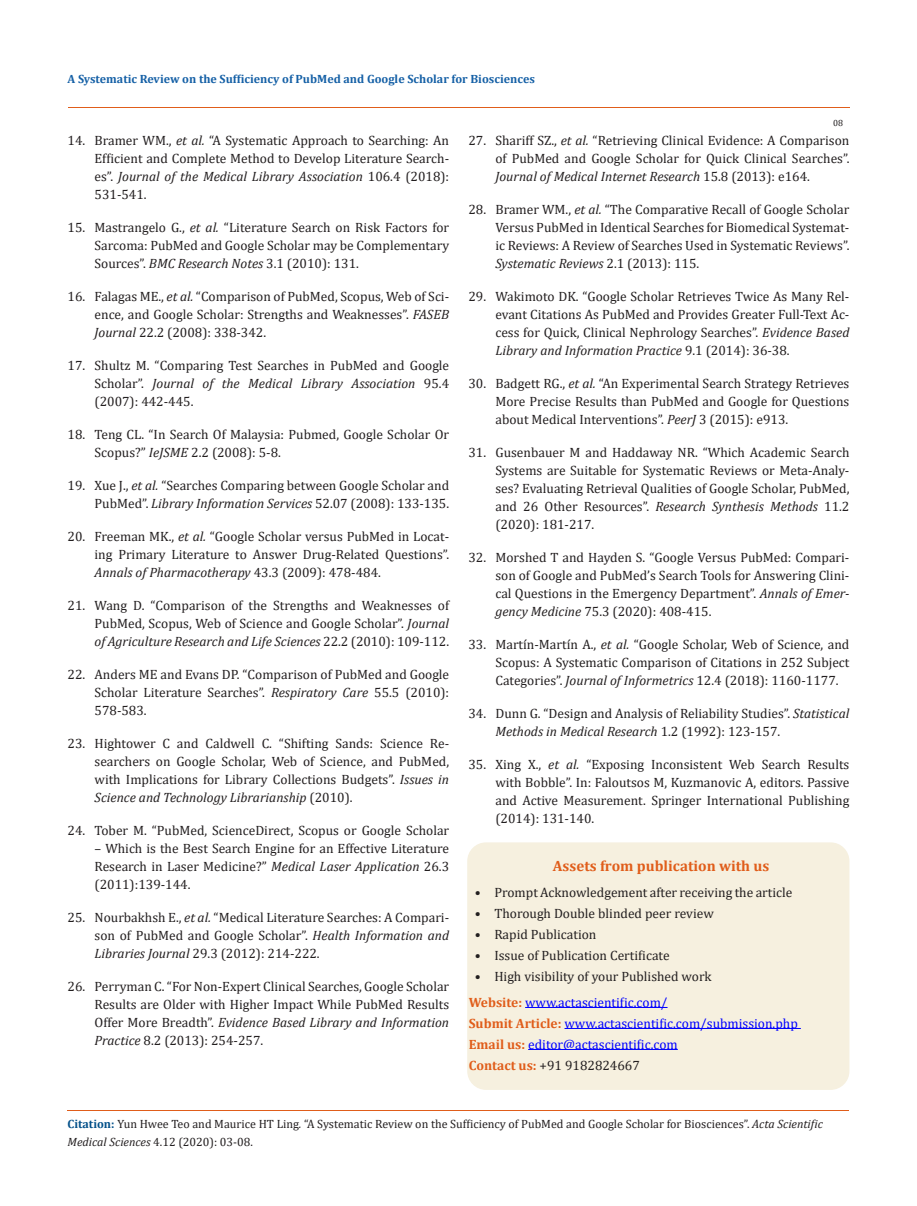
<style>
.page{position:relative;width:917px;height:1206px;background:#fff}
.page>*{position:absolute;margin:0;border:0;box-sizing:border-box;transform-origin:0 0}
.t1{font:700 15px "Cambria";color:#e05d1a}
.t2{font:13.5px/18px "Cambria";color:#231f20;text-align:justify}
.t3{font:13.5px "Cambria";color:#00f}
.t4{font:12px/18px "Cambria";color:#231f20}
.t5{font:700 12px "Cambria";color:#1560a6}
.t6{font:9px "Cambria";color:#231f20}
.s1{font-style:italic}
.s2{font-weight:700;color:#e05d1a}
.s3{font-weight:700;color:#035089}
</style>
<div class="page">
<hr style="left:68px;top:1111px;width:781px;height:1px;background:#e05d1a">
<div style="left:468px;top:843px;width:380px;height:246px;background:#f6f0df;border-radius:18px"></div>
<div style="left:467px;top:842px;width:382px;height:248px;border:2px solid #f6f0df;border-radius:18px"></div>
<hr style="left:525px;top:1007px;width:142px;height:1px;background:#00f">
<hr style="left:564px;top:1028px;width:236px;height:1px;background:#00f">
<hr style="left:528px;top:1049px;width:149px;height:1px;background:#00f">
<hr style="left:68px;top:108px;width:781px;height:1px;background:#e05d1a">
<p class="t5" style="left:68px;top:70px;width:469px">A Systematic Review on the Sufficiency of PubMed and Google Scholar for Biosciences</p>
<p class="t6" style="left:833px;top:118px;width:11px">08</p>
<p class="t2" style="left:94px;top:132px;width:356px;text-indent:-27px">14. Bramer WM., <span class="s1">et al.</span> “A Systematic Approach to Searching: An Efficient and Complete Method to Develop Literature Search&shy;es”. <span class="s1">Journal of the Medical Library Association</span> 106.4 (2018):<br>531-541.</p>
<p class="t2" style="left:94px;top:219px;width:356px;text-indent:-27px">15. Mastrangelo G., <span class="s1">et al.</span> “Literature Search on Risk Factors for Sarcoma: PubMed and Google Scholar may be Complementary Sources”. <span class="s1">BMC Research Notes</span> 3.1 (2010): 131.</p>
<p class="t2" style="left:94px;top:288px;width:356px;text-indent:-27px">16. Falagas ME., <span class="s1">et al.</span> “Comparison of PubMed, Scopus, Web of Sci&shy;ence, and Google Scholar: Strengths and Weaknesses”. <span class="s1">FASEB Journal</span> 22.2 (2008): 338-342.</p>
<p class="t2" style="left:94px;top:357px;width:356px;text-indent:-27px">17. Shultz M. “Comparing Test Searches in PubMed and Google Scholar”. <span class="s1">Journal of the Medical Library Association</span> 95.4 (2007): 442-445.</p>
<p class="t2" style="left:94px;top:426px;width:356px;text-indent:-27px">18. Teng CL. “In Search Of Malaysia: Pubmed, Google Scholar Or<br>Scopus?” <span class="s1">IeJSME</span> 2.2 (2008): 5-8.</p>
<p class="t2" style="left:68px;top:477px;width:383px;text-align:right">19. Xue J., <span class="s1">et al.</span> “Searches Comparing between Google Scholar and<br>PubMed”. <span class="s1">Library Information Services</span> 52.07 (2008): 133-135.</p>
<p class="t2" style="left:94px;top:528px;width:356px;text-indent:-27px">20. Freeman MK., <span class="s1">et al.</span> “Google Scholar versus PubMed in Locat&shy;ing Primary Literature to Answer Drug-Related Questions”.<br><span class="s1">Annals of Pharmacotherapy</span> 43.3 (2009): 478-484.</p>
<p class="t2" style="left:94px;top:597px;width:356px;text-indent:-27px">21. Wang D. “Comparison of the Strengths and Weaknesses of PubMed, Scopus, Web of Science and Google Scholar”. <span class="s1">Journal of Agriculture Research and Life Sciences</span> 22.2 (2010): 109-112.</p>
<p class="t2" style="left:94px;top:666px;width:356px;text-indent:-27px">22. Anders ME and Evans DP. “Comparison of PubMed and Google Scholar Literature Searches”. <span class="s1">Respiratory Care</span> 55.5 (2010):<br>578-583.</p>
<p class="t2" style="left:94px;top:735px;width:356px;text-indent:-27px">23. Hightower C and Caldwell C. “Shifting Sands: Science Re&shy;searchers on Google Scholar, Web of Science, and PubMed, with Implications for Library Collections Budgets”. <span class="s1">Issues in Science and Technology Librarianship</span> (2010).</p>
<p class="t2" style="left:68px;top:822px;width:383px">24. Tober M. “PubMed, ScienceDirect, Scopus or Google Scholar</p>
<p class="t2" style="left:94px;top:840px;width:356px">– Which is the Best Search Engine for an Effective Literature Research in Laser Medicine?” <span class="s1">Medical Laser Application</span> 26.3 (2011):139-144.</p>
<p class="t2" style="left:94px;top:909px;width:356px;text-indent:-27px">25. Nourbakhsh E., <span class="s1">et al.</span> “Medical Literature Searches: A Compari&shy;son of PubMed and Google Scholar”. <span class="s1">Health Information and Libraries Journal</span> 29.3 (2012): 214-222.</p>
<p class="t2" style="left:94px;top:978px;width:356px;text-indent:-27px">26. Perryman C. “For Non-Expert Clinical Searches, Google Scholar Results are Older with Higher Impact While PubMed Results Offer More Breadth”. <span class="s1">Evidence Based Library and Information Practice</span> 8.2 (2013): 254-257.</p>
<p class="t2" style="left:495px;top:132px;width:355px;text-indent:-27px">27. Shariff SZ., <span class="s1">et al.</span> “Retrieving Clinical Evidence: A Comparison of PubMed and Google Scholar for Quick Clinical Searches”.<br><span class="s1">Journal of Medical Internet Research</span> 15.8 (2013): e164.</p>
<p class="t2" style="left:495px;top:201px;width:355px;text-indent:-27px">28. Bramer WM., <span class="s1">et al.</span> “The Comparative Recall of Google Scholar Versus PubMed in Identical Searches for Biomedical Systemat&shy;ic Reviews: A Review of Searches Used in Systematic Reviews”.<br><span class="s1">Systematic Reviews</span> 2.1 (2013): 115.</p>
<p class="t2" style="left:495px;top:288px;width:355px;text-indent:-27px">29. Wakimoto DK. “Google Scholar Retrieves Twice As Many Rel&shy;evant Citations As PubMed and Provides Greater Full-Text Ac&shy;cess for Quick, Clinical Nephrology Searches”. <span class="s1">Evidence Based Library and Information Practice</span> 9.1 (2014): 36-38.</p>
<p class="t2" style="left:495px;top:375px;width:355px;text-indent:-27px">30. Badgett RG., <span class="s1">et al.</span> “An Experimental Search Strategy Retrieves More Precise Results than PubMed and Google for Questions about Medical Interventions”. <span class="s1">PeerJ</span> 3 (2015): e913.</p>
<p class="t2" style="left:495px;top:444px;width:355px;text-indent:-27px">31. Gusenbauer M and Haddaway NR. “Which Academic Search Systems are Suitable for Systematic Reviews or Meta‐Analy&shy;ses? Evaluating Retrieval Qualities of Google Scholar, PubMed, and 26 Other Resources”. <span class="s1">Research Synthesis Methods</span> 11.2 (2020): 181-217.</p>
<p class="t2" style="left:495px;top:549px;width:355px;text-indent:-27px">32. Morshed T and Hayden S. “Google Versus PubMed: Compari&shy;son of Google and PubMed’s Search Tools for Answering Clini&shy;cal Questions in the Emergency Department”. <span class="s1">Annals of Emer&shy;gency Medicine</span> 75.3 (2020): 408-415.</p>
<p class="t2" style="left:495px;top:636px;width:355px;text-indent:-27px">33. Martín-Martín A., <span class="s1">et al.</span> “Google Scholar, Web of Science, and Scopus: A Systematic Comparison of Citations in 252 Subject Categories”. <span class="s1">Journal of Informetrics</span> 12.4 (2018): 1160-1177.</p>
<p class="t2" style="left:495px;top:705px;width:355px;text-indent:-27px">34. Dunn G. “Design and Analysis of Reliability Studies”. <span class="s1">Statistical<br>Methods in Medical Research</span> 1.2 (1992): 123-157.</p>
<p class="t2" style="left:495px;top:756px;width:355px;text-indent:-27px">35. Xing X., <span class="s1">et al.</span> “Exposing Inconsistent Web Search Results with Bobble”. In: Faloutsos M, Kuzmanovic A, editors. Passive and Active Measurement. Springer International Publishing (2014): 131-140.</p>
<p class="t1" style="left:553px;top:856px;width:218px">Assets from publication with us</p>
<p class="t2" style="left:475px;top:883px;width:319px">• Prompt Acknowledgement after receiving the article</p>
<p class="t2" style="left:475px;top:904px;width:240px">• Thorough Double blinded peer review</p>
<p class="t2" style="left:475px;top:925px;width:123px">• Rapid Publication</p>
<p class="t2" style="left:475px;top:946px;width:196px">• Issue of Publication Certificate</p>
<p class="t2" style="left:475px;top:967px;width:238px">• High visibility of your Published work</p>
<p class="t3" style="left:468px;top:994px;width:200px"><span class="s2">Website:</span> www.actascientific.com/</p>
<p class="t3" style="left:468px;top:1015px;width:330px"><span class="s2">Submit Article:</span> www.actascientific.com/submission.php</p>
<p class="t3" style="left:468px;top:1036px;width:210px"><span class="s2">Email us:</span> editor@actascientific.com</p>
<p class="t2" style="left:468px;top:1056px;width:173px"><span class="s2">Contact us:</span> +91 9182824667</p>
<p class="t4" style="left:68px;top:1115px;width:756px"><span class="s3">Citation:</span> Yun Hwee Teo and Maurice HT Ling<span class="s1">.</span> “A Systematic Review on the Sufficiency of PubMed and Google Scholar for Biosciences”. <span class="s1">Acta Scientific<br>Medical Sciences</span> 4.12 (2020): 03-08.</p>
</div>
